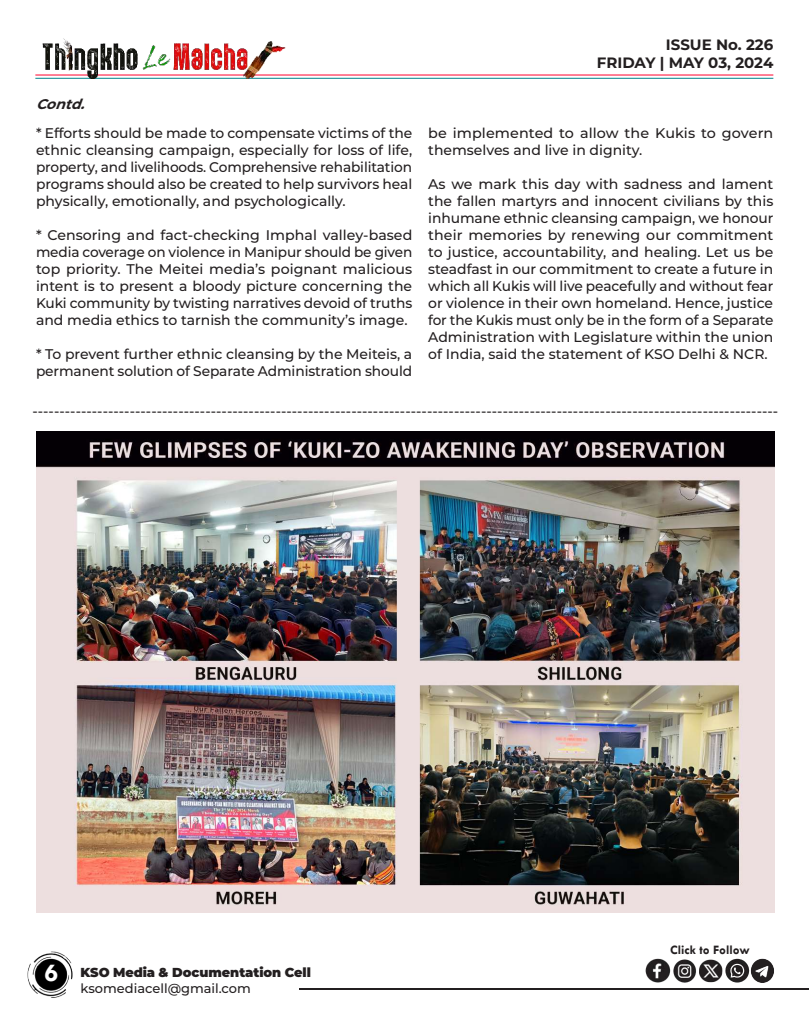
<style>
.page{position:relative;width:810px;height:1013px;background:#fff}
.page>*{position:absolute;margin:0;border:0;box-sizing:border-box;transform-origin:0 0}
.t1{font:700 26px "Tw Cen";color:#fff}
.t2{font:700 15px/18px "Montserrat";color:#231f20;text-align:right}
.t3{font:500 14px/17px "Montserrat";color:#231f20;text-align:justify}
.t4{font:italic 700 14px "Montserrat";color:#231f20}
.t5{font:900 13px "Montserrat";letter-spacing:-.005em;color:#231f20}
.t6{font:500 13px "Montserrat";color:#231f20}
.t7{font:700 13px "Tw Cen";color:#231f20}
</style>
<div class="page">
<hr style="left:299px;top:988px;width:509px;height:1px;background:#231f20">
<img style="left:27px;top:951px;width:46px;height:47px">
<hr style="left:35px;top:74px;width:738px;height:1px;background:#ff002d">
<hr style="left:35px;top:78px;width:738px;height:1px;background:#00848b">
<img style="left:35px;top:38px;width:254px;height:41px">
<img style="left:645px;top:958px;width:129px;height:25px">
<img style="left:36px;top:432px;width:739px;height:480px">
<p class="t4" style="left:36px;top:94px;width:56px">Contd.</p>
<p class="t3" style="left:36px;top:124px;width:378px">* Efforts should be made to compensate victims of the ethnic cleansing campaign, especially for loss of life, property, and livelihoods. Comprehensive rehabilitation programs should also be created to help survivors heal physically, emotionally, and psychologically.</p>
<p class="t3" style="left:36px;top:226px;width:378px">* Censoring and fact-checking Imphal valley-based media coverage on violence in Manipur should be given top priority. The Meitei media’s poignant malicious intent is to present a bloody picture concerning the Kuki community by twisting narratives devoid of truths and media ethics to tarnish the community’s image.</p>
<p class="t3" style="left:36px;top:345px;width:378px">* To prevent further ethnic cleansing by the Meiteis, a permanent solution of Separate Administration should</p>
<p class="t2" style="left:597px;top:35px;width:178px">ISSUE No. 226<br>FRIDAY | MAY 03, 2024</p>
<p class="t3" style="left:428px;top:124px;width:347px">be implemented to allow the Kukis to govern themselves and live in dignity.</p>
<p class="t3" style="left:428px;top:175px;width:347px">As we mark this day with sadness and lament the fallen martyrs and innocent civilians by this inhumane ethnic cleansing campaign, we honour their memories by renewing our commitment to justice, accountability, and healing. Let us be steadfast in our commitment to create a future in which all Kukis will live peacefully and without fear or violence in their own homeland. Hence, justice for the Kukis must only be in the form of a Separate Administration with Legislature within the union of India, said the statement of KSO Delhi &amp; NCR.</p>
<p class="t3" style="left:32px;top:402px;width:747px">------------------------------------------------------------------------------------------------------------------------------------------</p>
<h1 class="t1" style="left:44px;top:957px;width:15px">6</h1>
<p class="t5" style="left:81px;top:962px;width:232px">KSO Media &amp; Documentation Cell</p>
<p class="t6" style="left:81px;top:978px;width:172px">ksomediacell@gmail.com</p>
<p class="t7" style="left:670px;top:942px;width:81px">Click to Follow</p>
</div>
